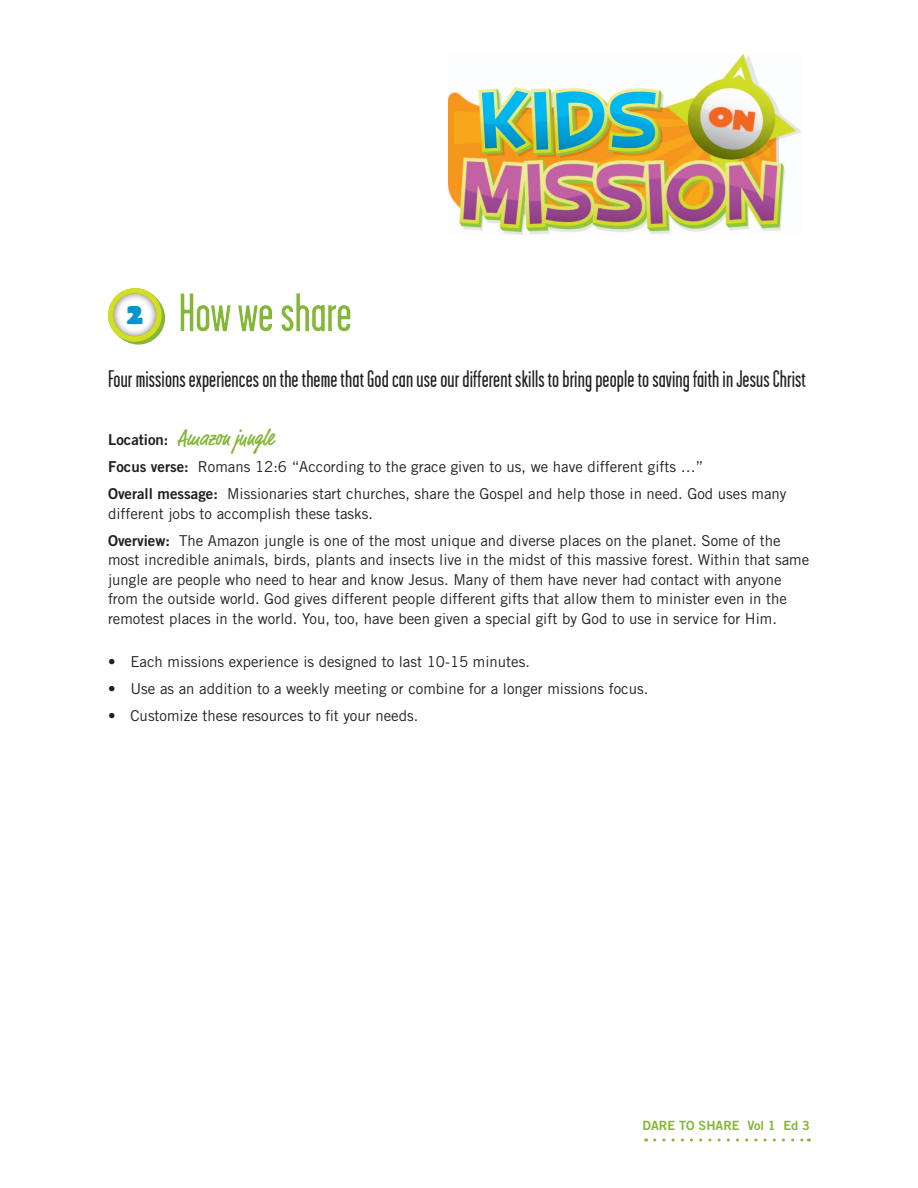
<style>
.page{position:relative;width:918px;height:1188px;background:#fff}
.page>*{position:absolute;margin:0;border:0;box-sizing:border-box;transform-origin:0 0}
.t1{font:54px "Garage Gothic";letter-spacing:-.005em;color:#84b637}
.t2{font:26.4px "El Grande";color:#0097cf}
.t3{font:24px "Garage Gothic";letter-spacing:.005em;color:#231f20}
.t4{font:500 condensed 22.5px "Market";color:#84b637}
.t5{font:15px/19.5px "Trade Gothic LT Std";color:#231f20}
.t6{font:12.75px "Trade Gothic LT Std Bd 2";color:#84b637}
.s1{font-family:"Trade Gothic LT Std Bd 2";font-weight:400;font-stretch:normal;font-size:15px;color:#231f20}
.s2{font-family:"Trade Gothic LT Std Bd 2"}
</style>
<div class="page">
<svg style="left:655px;top:1138px;width:154px;height:4px"></svg>
<img style="left:449px;top:54px;width:352px;height:181px">
<svg style="left:108px;top:288px;width:57px;height:57px"></svg>
<div style="left:108px;top:288px;width:54px;height:54px;background:#d2dd25;border-radius:50%"></div>
<div style="left:113px;top:293px;width:44px;height:43px;background:#231f20;opacity:.75"></div>
<p class="t1" style="left:179px;top:285px;width:175px">How we share</p>
<p class="t3" style="left:108px;top:366px;width:699px">Four missions experiences on the theme that God can use our different skills to bring people to saving faith in Jesus Christ</p>
<p class="t4" style="left:108px;top:425px;width:167px"><span class="s1">Location:</span> Amazon jungle</p>
<p class="t5" style="left:108px;top:457px;width:597px"><span class="s2">Focus verse:</span> Romans 12:6 “According to the grace given to us, we have different gifts …”</p>
<p class="t5" style="left:108px;top:484px;width:680px"><span class="s2">Overall message:</span> Missionaries start churches, share the Gospel and help those in need. God uses many different jobs to accomplish these tasks.</p>
<p class="t5" style="left:108px;top:530px;width:703px"><span class="s2">Overview:</span> The Amazon jungle is one of the most unique and diverse places on the planet. Some of the most incredible animals, birds, plants and insects live in the midst of this massive forest. Within that same jungle are people who need to hear and know Jesus. Many of them have never had contact with anyone from the outside world. God gives different people different gifts that allow them to minister even in the remotest places in the world. You, too, have been given a special gift by God to use in service for Him.</p>
<p class="t5" style="left:108px;top:652px;width:423px">• Each missions experience is designed to last 10-15 minutes.</p>
<p class="t5" style="left:108px;top:679px;width:542px">• Use as an addition to a weekly meeting or combine for a longer missions focus.</p>
<p class="t5" style="left:108px;top:706px;width:312px">• Customize these resources to fit your needs.</p>
<p class="t2" style="left:126px;top:298px;width:18px">2</p>
<p class="t6" style="left:643px;top:1117px;width:169px">DARE TO SHARE Vol 1 Ed 3</p>
</div>
